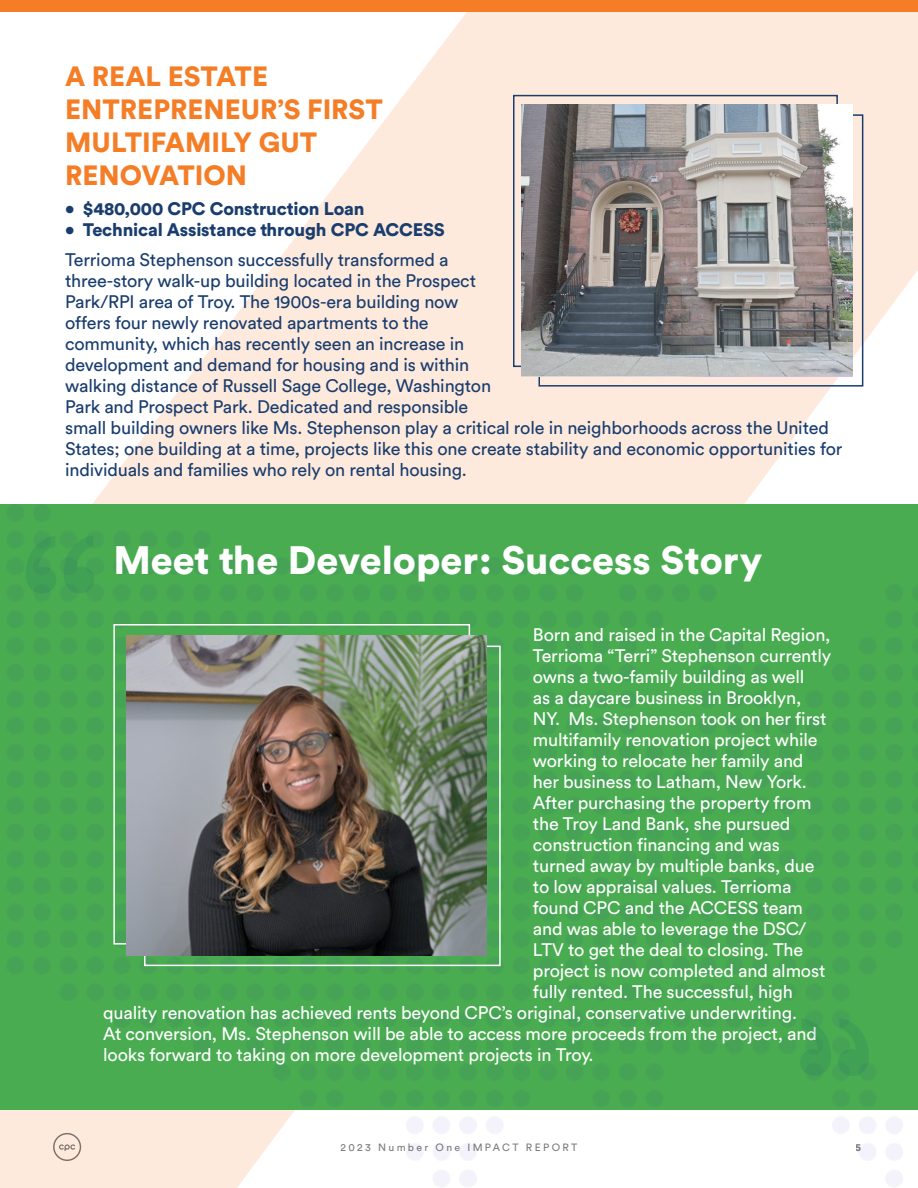
<style>
.page{position:relative;width:918px;height:1188px;background:#fff}
.page>*{position:absolute;margin:0;border:0;box-sizing:border-box;transform-origin:0 0}
.t1{font:900 39.3px "Circular Std";color:#fff}
.t2{font:900 27.6px/33.2px "Circular Std";color:#f47d26}
.t3{font:18px "Circular Std";letter-spacing:-.01em;color:#fff}
.t4{font:18px/21px "Circular Std";letter-spacing:-.01em;color:#1a3d6e}
.t5{font:900 18px "Circular Std";letter-spacing:-.01em;color:#1a3d6e}
.t6{font:10.5px "Circular Std";letter-spacing:.22em;color:#231f20}
.t7{font:900 10.5px "Circular Std";color:#231f20}
</style>
<div class="page">
<svg style="left:92px;top:12px;width:826px;height:492px;fill:#fdeadc"></svg>
<img style="left:0;top:504px;width:918px;height:684px">
<svg style="left:53px;top:1133px;width:28px;height:28px"></svg>
<div style="left:0;top:0;width:918px;height:12px;background:#f47d26"></div>
<div style="left:513px;top:95px;width:325px;height:272px;border:2px solid #1a3d6e"></div>
<div style="left:538px;top:114px;width:325px;height:273px;border:2px solid #1a3d6e"></div>
<img style="left:522px;top:104px;width:331px;height:272px">
<img style="left:126px;top:635px;width:361px;height:320px">
<p class="t2" style="left:65px;top:59px;width:319px">A REAL ESTATE<br>ENTREPRENEUR’S FIRST<br>MULTIFAMILY GUT<br>RENOVATION</p>
<p class="t5" style="left:65px;top:197px;width:301px">• $480,000 CPC Construction Loan</p>
<p class="t5" style="left:65px;top:218px;width:381px">• Technical Assistance through CPC ACCESS</p>
<p class="t4" style="left:65px;top:249px;width:779px">Terrioma Stephenson successfully transformed a<br>three-story walk-up building located in the Prospect<br>Park/RPI area of Troy. The 1900s-era building now<br>offers four newly renovated apartments to the<br>community, which has recently seen an increase in<br>development and demand for housing and is within<br>walking distance of Russell Sage College, Washington<br>Park and Prospect Park. Dedicated and responsible<br>small building owners like Ms. Stephenson play a critical role in neighborhoods across the United States; one building at a time, projects like this one create stability and economic opportunities for individuals and families who rely on rental housing.</p>
<p class="t1" style="left:113px;top:534px;width:651px">Meet the Developer: Success Story</p>
<p class="t3" style="left:533px;top:624px;width:299px">Born and raised in the Capital Region,</p>
<p class="t3" style="left:533px;top:645px;width:300px">Terrioma “Terri” Stephenson currently</p>
<p class="t3" style="left:533px;top:666px;width:273px">owns a two-family building as well</p>
<p class="t3" style="left:533px;top:687px;width:270px">as a daycare business in Brooklyn,</p>
<p class="t3" style="left:533px;top:708px;width:295px">NY. Ms. Stephenson took on her first</p>
<p class="t3" style="left:533px;top:729px;width:286px">multifamily renovation project while</p>
<p class="t3" style="left:533px;top:750px;width:272px">working to relocate her family and</p>
<p class="t3" style="left:533px;top:771px;width:275px">her business to Latham, New York.</p>
<p class="t3" style="left:533px;top:792px;width:280px">After purchasing the property from</p>
<p class="t3" style="left:533px;top:813px;width:259px">the Troy Land Bank, she pursued</p>
<p class="t3" style="left:533px;top:834px;width:249px">construction financing and was</p>
<p class="t3" style="left:533px;top:855px;width:283px">turned away by multiple banks, due</p>
<p class="t3" style="left:533px;top:876px;width:260px">to low appraisal values. Terrioma</p>
<p class="t3" style="left:533px;top:897px;width:272px">found CPC and the ACCESS team</p>
<p class="t3" style="left:533px;top:918px;width:275px">and was able to leverage the DSC/</p>
<p class="t3" style="left:533px;top:939px;width:272px">LTV to get the deal to closing. The</p>
<p class="t3" style="left:533px;top:960px;width:294px">project is now completed and almost</p>
<p class="t3" style="left:533px;top:981px;width:261px">fully rented. The successful, high</p>
<p class="t3" style="left:103px;top:1002px;width:695px">quality renovation has achieved rents beyond CPC’s original, conservative underwriting.</p>
<p class="t3" style="left:103px;top:1023px;width:715px">At conversion, Ms. Stephenson will be able to access more proceeds from the project, and</p>
<p class="t3" style="left:103px;top:1044px;width:492px">looks forward to taking on more development projects in Troy.</p>
<p class="t6" style="left:341px;top:1141px;width:238px">2023 Number One IMPACT REPORT</p>
<p class="t7" style="left:856px;top:1141px;width:7px">5</p>
</div>
